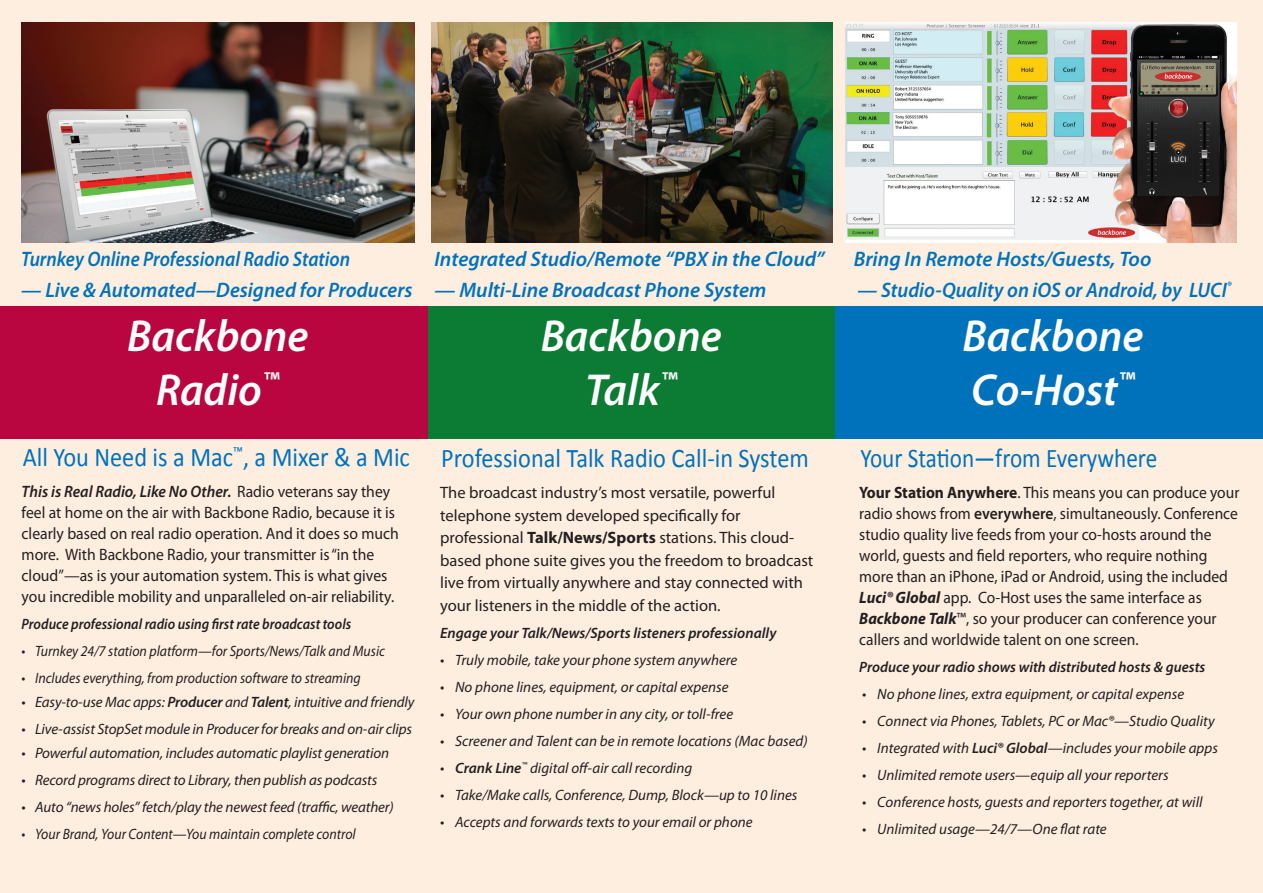
<style>
.page{position:relative;width:1263px;height:893px;background:#feeee0}
.page>*{position:absolute;margin:0;border:0;box-sizing:border-box;transform-origin:0 0}
.t1{font:italic 600 45px "Myriad Pro";color:#fff}
.t2{font:italic 45px "Calibri";color:#fff}
.t3{font:27px "Calibri";color:#0072bc;scale:.9 1}
.t4{font:27px "Calibri";color:#0072bc;scale:.86 1}
.t5{font:italic 600 21px "Myriad Pro";color:#0072bc}
.t6{font:italic 600 21px "Myriad Pro";color:#0072bc;scale:.9 1}
.t7{font:italic 600 21px "Myriad Pro";color:#0072bc;scale:.95 1}
.t8{font:16.5px/21px "Myriad Pro";color:#231f20;scale:.94 1}
.t9{font:16.5px/21px "Myriad Pro";color:#231f20;scale:.95 1}
.t10{font:16.5px/22.5px "Myriad Pro";color:#231f20}
.t11{font:italic 15px "Myriad Pro";color:#231f20}
.t12{font:italic 15px "Myriad Pro";color:#231f20;scale:.92 1}
.t13{font:italic 600 15px "Myriad Pro";color:#231f20}
.t14{font:italic 600 15px "Myriad Pro";color:#231f20;scale:.92 1}
.s1{font-weight:600;font-style:italic}
.s2{font-weight:600}
.s3{font-weight:700}
.s4{font-weight:700;font-style:italic}
</style>
<div class="page">
<div style="left:0;top:307px;width:429px;height:132px;background:#ba0640"></div>
<img style="left:21px;top:23px;width:393px;height:219px">
<div style="left:835px;top:307px;width:428px;height:132px;background:#0072bc"></div>
<div style="left:428px;top:307px;width:406px;height:132px;background:#0c7b33"></div>
<img style="left:845px;top:23px;width:391px;height:219px">
<img style="left:432px;top:23px;width:400px;height:219px">
<p class="t6" style="left:21px;top:245px;width:367px">Turnkey Online Professional Radio Station</p>
<p class="t5" style="left:21px;top:277px;width:393px">— Live &amp; Automated—Designed for Producers</p>
<p class="t1" style="left:127px;top:307px;width:182px">Backbone</p>
<p class="t1" style="left:156px;top:361px;width:125px">Radio<sup>™</sup></p>
<p class="t3" style="left:23px;top:440px;width:432px">All You Need is a Mac<sup>™</sup>, a Mixer &amp; a Mic</p>
<p class="t9" style="left:22px;top:481px;width:398px"><span class="s1">This is Real Radio, Like No Other.</span> Radio veterans say they feel at home on the air with Backbone Radio, because it is clearly based on real radio operation. And it does so much more. With Backbone Radio, your transmitter is “in the cloud”—as is your automation system. This is what gives you incredible mobility and unparalleled on-air reliability.</p>
<p class="t14" style="left:22px;top:615px;width:360px">Produce professional radio using first rate broadcast tools</p>
<p class="t12" style="left:22px;top:642px;width:396px">• Turnkey 24/7 station platform—for Sports/News/Talk and Music</p>
<p class="t12" style="left:22px;top:669px;width:370px">• Includes everything, from production software to streaming</p>
<p class="t11" style="left:22px;top:693px;width:394px">• Easy-to-use Mac apps: <span class="s2">Producer</span> and <span class="s2">Talent</span>, intuitive and friendly</p>
<p class="t11" style="left:22px;top:720px;width:392px">• Live-assist StopSet module in Producer for breaks and on-air clips</p>
<p class="t11" style="left:22px;top:744px;width:369px">• Powerful automation, includes automatic playlist generation</p>
<p class="t11" style="left:22px;top:771px;width:357px">• Record programs direct to Library, then publish as podcasts</p>
<p class="t11" style="left:22px;top:798px;width:374px">• Auto “news holes” fetch/play the newest feed (traffic, weather)</p>
<p class="t12" style="left:22px;top:825px;width:365px">• Your Brand, Your Content—You maintain complete control</p>
<p class="t5" style="left:434px;top:245px;width:392px">Integrated Studio/Remote “PBX in the Cloud”</p>
<p class="t5" style="left:434px;top:277px;width:333px">— Multi-Line Broadcast Phone System</p>
<p class="t1" style="left:541px;top:307px;width:182px">Backbone</p>
<p class="t1" style="left:585px;top:361px;width:94px">Talk<sup>™</sup></p>
<p class="t3" style="left:441px;top:441px;width:410px">Professional Talk Radio Call-in System</p>
<p class="t10" style="left:440px;top:481px;width:375px">The broadcast industry’s most versatile, powerful telephone system developed specifically for professional <span class="s3">Talk/News/Sports</span> stations. This cloud&shy;based phone suite gives you the freedom to broadcast live from virtually anywhere and stay connected with your listeners in the middle of the action.</p>
<p class="t13" style="left:440px;top:623px;width:338px">Engage your Talk/News/Sports listeners professionally</p>
<p class="t11" style="left:440px;top:650px;width:299px">• Truly mobile, take your phone system anywhere</p>
<p class="t11" style="left:440px;top:677px;width:290px">• No phone lines, equipment, or capital expense</p>
<p class="t11" style="left:440px;top:704px;width:295px">• Your own phone number in any city, or toll-free</p>
<p class="t11" style="left:440px;top:731px;width:369px">• Screener and Talent can be in remote locations (Mac based)</p>
<p class="t11" style="left:440px;top:758px;width:254px">• <span class="s2">Crank Line</span><sup>™</sup> digital off-air call recording</p>
<p class="t11" style="left:440px;top:785px;width:359px">• Take/Make calls, Conference, Dump, Block—up to 10 lines</p>
<p class="t11" style="left:440px;top:812px;width:314px">• Accepts and forwards texts to your email or phone</p>
<p class="t5" style="left:854px;top:245px;width:299px">Bring In Remote Hosts/Guests, Too</p>
<p class="t7" style="left:857px;top:277px;width:395px">— Studio-Quality on iOS or Android, by LUCI<sup>®</sup></p>
<p class="t1" style="left:962px;top:307px;width:182px">Backbone</p>
<p class="t1" style="left:971px;top:361px;width:165px">Co-Host<sup>™</sup></p>
<p class="t2" style="left:950px;top:317px;width:226px">Your Station,</p>
<p class="t2" style="left:965px;top:371px;width:195px">Your Brand</p>
<p class="t4" style="left:860px;top:441px;width:347px">Your Station—from Everywhere</p>
<p class="t8" style="left:859px;top:482px;width:406px"><span class="s3">Your Station Anywhere</span>. This means you can produce your radio shows from <span class="s2">everywhere</span>, simultaneously. Conference studio quality live feeds from your co-hosts around the world, guests and field reporters, who require nothing more than an iPhone, iPad or Android, using the included <span class="s4">Luci® Global</span> app. Co-Host uses the same interface as <span class="s4">Backbone Talk</span>™, so your producer can conference your callers and worldwide talent on one screen.</p>
<p class="t13" style="left:859px;top:657px;width:348px">Produce your radio shows with distributed hosts &amp; guests</p>
<p class="t11" style="left:862px;top:685px;width:323px">• No phone lines, extra equipment, or capital expense</p>
<p class="t11" style="left:862px;top:712px;width:354px">• Connect via Phones, Tablets, PC or Mac®—Studio Quality</p>
<p class="t11" style="left:862px;top:739px;width:357px">• Integrated with <span class="s2">Luci® Global</span>—includes your mobile apps</p>
<p class="t11" style="left:862px;top:766px;width:308px">• Unlimited remote users—equip all your reporters</p>
<p class="t11" style="left:862px;top:793px;width:342px">• Conference hosts, guests and reporters together, at will</p>
<p class="t11" style="left:862px;top:820px;width:246px">• Unlimited usage—24/7—One flat rate</p>
</div>
